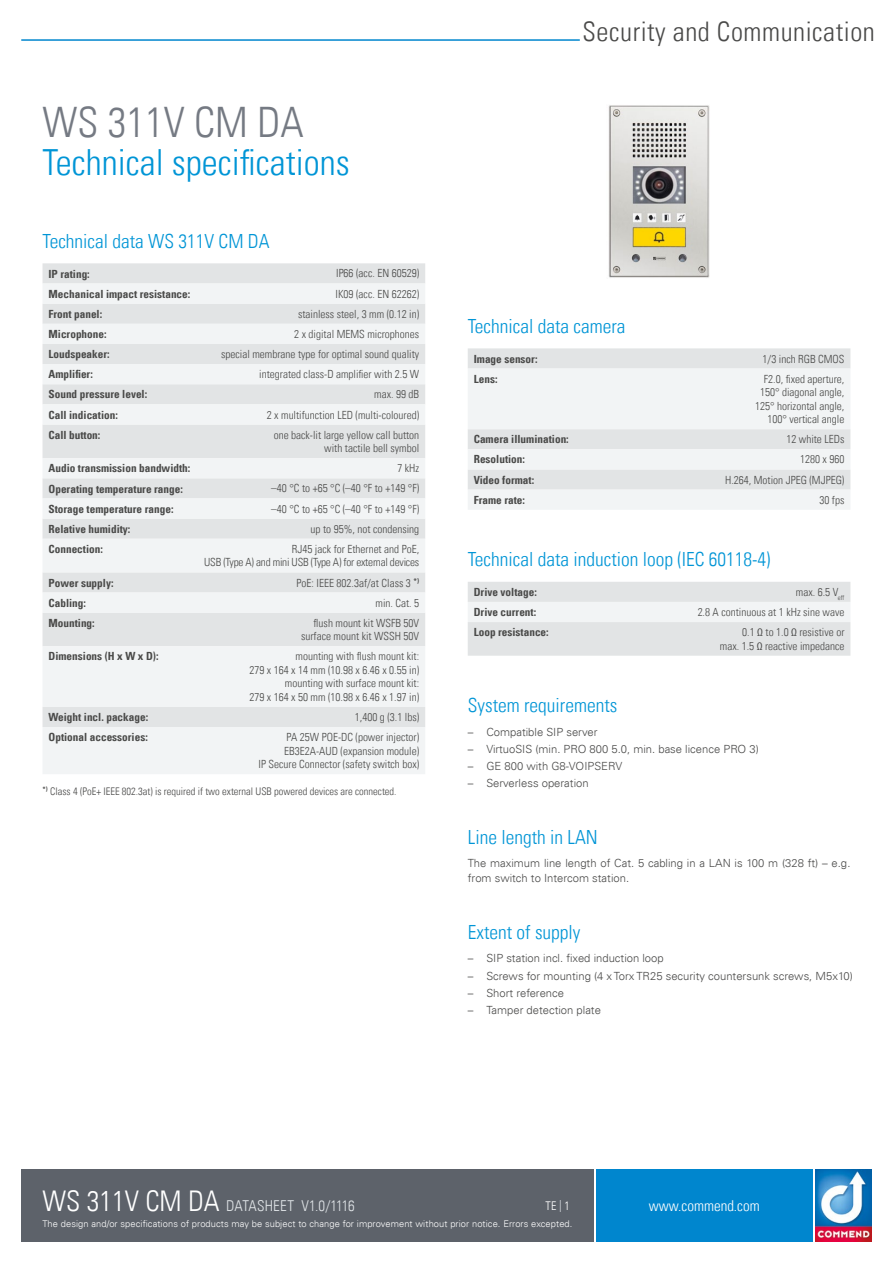
<style>
.page{position:relative;width:893px;height:1263px;background:#fff}
.page>*{position:absolute;margin:0;border:0;box-sizing:border-box;transform-origin:0 0}
.t1{font:42px "Univers Com 47 Light Cond";color:#757a83}
.t2{font:36px "Univers Com 47 Light Cond";color:#0095d6}
.t3{font:27px "Univers Com 47 Light Cond";letter-spacing:.02em;color:#4a4a49}
.t4{font:19.5px "Univers Com 47 Light Cond";color:#0095d6}
.t5{font:15px "Univers Com 47 Light Cond";letter-spacing:.005em;color:#e0e4e7}
.t6{font:15px "Univers Com 47 Light Cond";color:#fff}
.t7{font:12px "Univers Com 47 Light Cond";color:#fff}
.t8{font:11.25px/13.5px "Univers Com 47 Light Cond";color:#4a4a49;text-align:right}
.t9{font:11.25px "Univers Com 67 Bold Cond";color:#4a4a49}
.t10{font:300 11.25px/15px "Univers Com 45";color:#4a4a49}
.t11{font:11.25px/13.5px "Univers Com 47 Light Cond";letter-spacing:-.02em;color:#4a4a49;text-align:right}
.t12{font:10.5px "Univers Com 47 Light Cond";color:#4a4a49}
.t13{font:300 9.3px "Univers Com 45";letter-spacing:.01em;color:#fff}
.s1{font-size:28.5px;color:#fff}
.s2{color:#e0e4e7}
</style>
<div class="page">
<img style="left:815px;top:1169px;width:57px;height:73px">
<img style="left:608px;top:105px;width:102px;height:173px">
<div style="left:21px;top:1169px;width:573px;height:73px;background:#5d626a"></div>
<div style="left:596px;top:1169px;width:216px;height:73px;background:#0086ce"></div>
<hr style="left:21px;top:39px;width:559px;height:2px;background:#0086ce">
<div style="left:43px;top:263px;width:382px;height:20px;background:#e2e4e5"></div>
<svg style="left:43px;top:283px;width:382px;height:491px;fill:#f2f4f5"></svg>
<svg style="left:468px;top:348px;width:382px;height:21px;background:#e3e5e6"></svg>
<svg style="left:468px;top:369px;width:382px;height:141px;fill:#f2f4f5"></svg>
<svg style="left:468px;top:582px;width:382px;height:74px"></svg>
<h1 class="t1" style="left:43px;top:97px;width:263px">WS 311V CM DA</h1>
<h2 class="t2" style="left:43px;top:141px;width:309px">Technical specifications</h2>
<h3 class="t4" style="left:43px;top:229px;width:229px">Technical data WS 311V CM DA</h3>
<p class="t9" style="left:49px;top:267px;width:43px">IP rating:</p>
<p class="t8" style="left:336px;top:267px;width:85px">IP66 (acc. EN 60529)</p>
<p class="t9" style="left:49px;top:287px;width:143px">Mechanical impact resistance:</p>
<p class="t8" style="left:336px;top:287px;width:85px">IK09 (acc. EN 62262)</p>
<p class="t9" style="left:49px;top:307px;width:55px">Front panel:</p>
<p class="t8" style="left:298px;top:307px;width:123px">stainless steel, 3 mm (0.12 in)</p>
<p class="t9" style="left:49px;top:327px;width:60px">Microphone:</p>
<p class="t8" style="left:294px;top:327px;width:126px">2 x digital MEMS microphones</p>
<p class="t9" style="left:49px;top:347px;width:63px">Loudspeaker:</p>
<p class="t8" style="left:221px;top:347px;width:200px">special membrane type for optimal sound quality</p>
<p class="t9" style="left:49px;top:367px;width:46px">Amplifier:</p>
<p class="t8" style="left:259px;top:367px;width:161px">integrated class-D amplifier with 2.5 W</p>
<p class="t9" style="left:49px;top:387px;width:100px">Sound pressure level:</p>
<p class="t8" style="left:374px;top:388px;width:46px">max. 99 dB</p>
<p class="t9" style="left:49px;top:408px;width:71px">Call indication:</p>
<p class="t8" style="left:267px;top:408px;width:154px">2 x multifunction LED (multi-coloured)</p>
<p class="t9" style="left:49px;top:428px;width:53px">Call button:</p>
<p class="t8" style="left:274px;top:428px;width:147px">one back-lit large yellow call button with tactile bell symbol</p>
<p class="t9" style="left:49px;top:461px;width:143px">Audio transmission bandwidth:</p>
<p class="t8" style="left:397px;top:462px;width:23px">7 kHz</p>
<p class="t9" style="left:49px;top:482px;width:136px">Operating temperature range:</p>
<p class="t8" style="left:271px;top:482px;width:149px">–40 °C to +65 °C (–40 °F to +149 °F)</p>
<p class="t9" style="left:49px;top:502px;width:126px">Storage temperature range:</p>
<p class="t8" style="left:271px;top:502px;width:149px">–40 °C to +65 °C (–40 °F to +149 °F)</p>
<p class="t9" style="left:49px;top:522px;width:83px">Relative humidity:</p>
<p class="t8" style="left:311px;top:522px;width:110px">up to 95%, not condensing</p>
<p class="t9" style="left:49px;top:542px;width:56px">Connection:</p>
<p class="t11" style="left:204px;top:542px;width:216px">RJ45 jack for Ethernet and PoE,<br>USB (Type A) and mini USB (Type A) for external devices</p>
<p class="t9" style="left:49px;top:576px;width:66px">Power supply:</p>
<p class="t8" style="left:297px;top:576px;width:124px">PoE: IEEE 802.3af/at Class 3 <sup>*)</sup></p>
<p class="t9" style="left:49px;top:596px;width:39px">Cabling:</p>
<p class="t8" style="left:375px;top:596px;width:45px">min. Cat. 5</p>
<p class="t9" style="left:49px;top:616px;width:48px">Mounting:</p>
<p class="t8" style="left:301px;top:616px;width:120px">flush mount kit WSFB 50V surface mount kit WSSH 50V</p>
<p class="t9" style="left:49px;top:649px;width:111px">Dimensions (H x W x D):</p>
<p class="t8" style="left:249px;top:650px;width:171px">mounting with flush mount kit:<br>279 x 164 x 14 mm (10.98 x 6.46 x 0.55 in) mounting with surface mount kit:<br>279 x 164 x 50 mm (10.98 x 6.46 x 1.97 in)</p>
<p class="t9" style="left:49px;top:710px;width:101px">Weight incl. package:</p>
<p class="t8" style="left:355px;top:710px;width:66px">1,400 g (3.1 lbs)</p>
<p class="t9" style="left:49px;top:730px;width:101px">Optional accessories:</p>
<p class="t8" style="left:259px;top:730px;width:162px">PA 25W POE-DC (power injector)<br>EB3E2A-AUD (expansion module)<br>IP Secure Connector (safety switch box)</p>
<p class="t12" style="left:43px;top:784px;width:356px"><sup>*)</sup> Class 4 (PoE+ IEEE 802.3at) is required if two external USB powered devices are connected.</p>
<h3 class="t3" style="left:582px;top:15px;width:294px">Security and Communication</h3>
<h3 class="t4" style="left:468px;top:314px;width:159px">Technical data camera</h3>
<p class="t9" style="left:474px;top:352px;width:65px">Image sensor:</p>
<p class="t8" style="left:763px;top:352px;width:83px">1/3 inch RGB CMOS</p>
<p class="t9" style="left:474px;top:372px;width:25px">Lens:</p>
<p class="t8" style="left:755px;top:372px;width:91px">F2.0, fixed aperture,<br>150° diagonal angle,<br>125° horizontal angle,<br>100° vertical angle</p>
<p class="t9" style="left:474px;top:432px;width:97px">Camera illumination:</p>
<p class="t8" style="left:786px;top:433px;width:60px">12 white LEDs</p>
<p class="t9" style="left:474px;top:453px;width:53px">Resolution:</p>
<p class="t8" style="left:800px;top:453px;width:46px">1280 x 960</p>
<p class="t9" style="left:474px;top:473px;width:62px">Video format:</p>
<p class="t8" style="left:725px;top:473px;width:121px">H.264, Motion JPEG (MJPEG)</p>
<p class="t9" style="left:474px;top:493px;width:53px">Frame rate:</p>
<p class="t8" style="left:819px;top:493px;width:26px">30 fps</p>
<h3 class="t4" style="left:468px;top:548px;width:304px">Technical data induction loop (IEC 60118-4)</h3>
<p class="t9" style="left:474px;top:585px;width:65px">Drive voltage:</p>
<p class="t8" style="left:796px;top:585px;width:50px">max. 6.5 V<sub>eff</sub></p>
<p class="t9" style="left:474px;top:605px;width:64px">Drive current:</p>
<p class="t8" style="left:698px;top:605px;width:148px">2.8 A continuous at 1 kHz sine wave</p>
<p class="t9" style="left:474px;top:625px;width:76px">Loop resistance:</p>
<p class="t8" style="left:720px;top:625px;width:126px">0.1 Ω to 1.0 Ω resistive or<br>max. 1.5 Ω reactive impedance</p>
<h3 class="t4" style="left:468px;top:694px;width:151px">System requirements</h3>
<p class="t10" style="left:468px;top:724px;width:131px">– Compatible SIP server</p>
<p class="t10" style="left:468px;top:741px;width:292px">– VirtuoSIS (min. PRO 800 5.0, min. base licence PRO 3)</p>
<p class="t10" style="left:468px;top:758px;width:156px">– GE 800 with G8-VOIPSERV</p>
<p class="t10" style="left:468px;top:776px;width:122px">– Serverless operation</p>
<h3 class="t4" style="left:468px;top:825px;width:131px">Line length in LAN</h3>
<p class="t10" style="left:468px;top:856px;width:384px">The maximum line length of Cat. 5 cabling in a LAN is 100 m (328 ft) – e.g. from switch to Intercom station.</p>
<h3 class="t4" style="left:468px;top:920px;width:114px">Extent of supply</h3>
<p class="t10" style="left:468px;top:951px;width:197px">– SIP station incl. fixed induction loop</p>
<p class="t10" style="left:468px;top:968px;width:386px">– Screws for mounting (4 x Torx TR25 security countersunk screws, M5x10)</p>
<p class="t10" style="left:468px;top:985px;width:98px">– Short reference</p>
<p class="t10" style="left:468px;top:1002px;width:135px">– Tamper detection plate</p>
<h3 class="t5" style="left:43px;top:1197px;width:314px"><span class="s1">WS 311V CM DA</span> DATASHEET V1.0/1116</h3>
<p class="t7" style="left:545px;top:1198px;width:26px">TE <span class="s2">|</span> 1</p>
<p class="t13" style="left:43px;top:1218px;width:531px">The design and/or specifications of products may be subject to change for improvement without prior notice. Errors excepted.</p>
<h3 class="t6" style="left:649px;top:1197px;width:112px">www.commend.com</h3>
</div>
